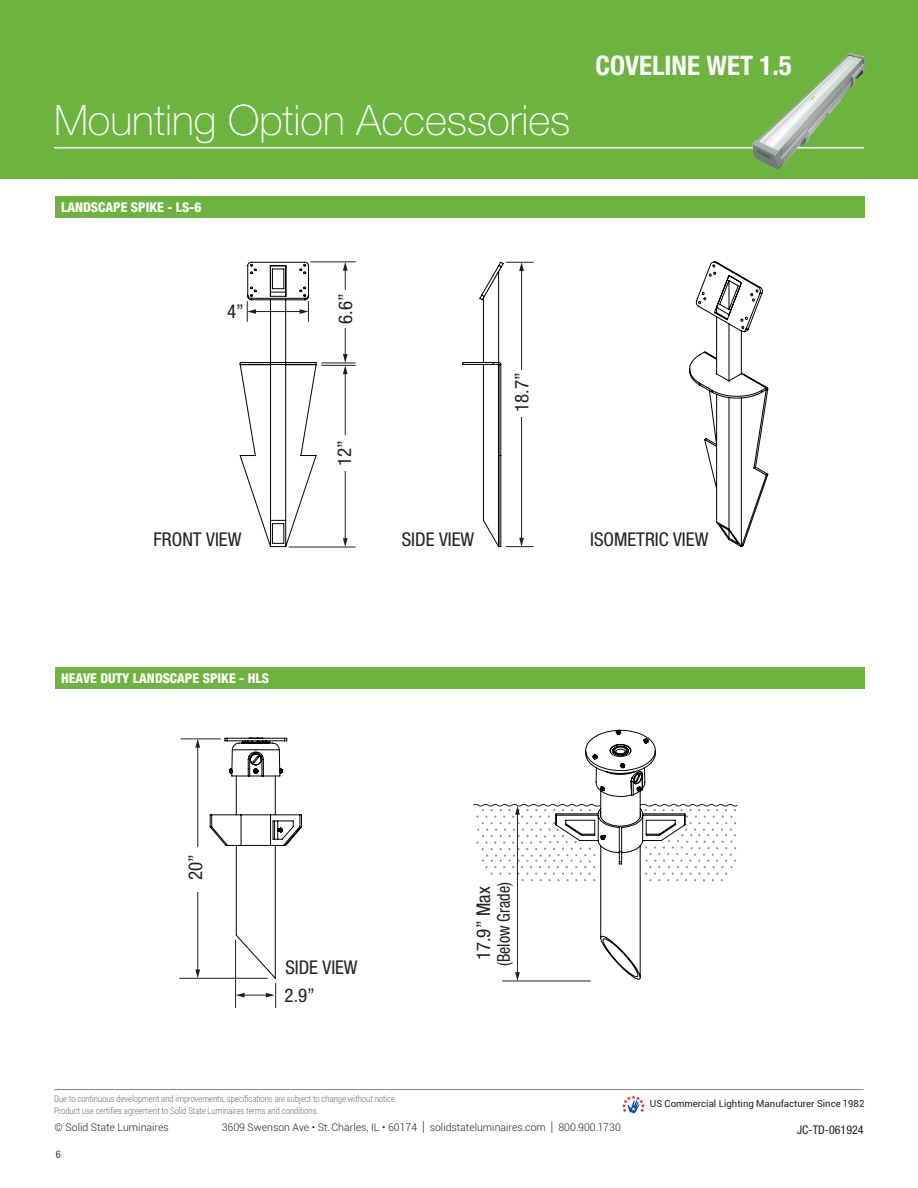
<style>
.page{position:relative;width:918px;height:1188px;background:#fff}
.page>*{position:absolute;margin:0;border:0;box-sizing:border-box;transform-origin:0 0}
.t1{font:100 42px "Helvetica Neue LT Std";color:#fff}
.t2{font:700 condensed 27px "Helvetica Neue LT Std";color:#fff}
.t3{font:condensed 19.05px "Helvetica Neue LT Std";color:#231f20}
.t4{font:condensed 18.9px "Helvetica Neue LT Std";color:#231f20}
.t5{font:condensed 17.55px "Helvetica Neue LT Std";color:#231f20;scale:.92 1}
.t6{font:800 condensed 13.5px "Helvetica Neue LT Std";color:#fff}
.t7{font:condensed 12px "Helvetica Neue LT Std";color:#231f20}
.t8{font:300 10.5px "Roboto";color:#231f20}
.t9{font:condensed 10.5px "Helvetica Neue LT Std";color:#3e3e3f}
.t10{font:9.6px "Roboto";color:#231f20}
.t11{font:300 9px/12px "Roboto";color:#636366;scale:.84 1}
.s1{font-size:13.65px}
</style>
<div class="page">
<svg style="left:622px;top:1095px;width:23px;height:18px"></svg>
<hr style="left:54px;top:1089px;width:810px;height:1px;background:#828486">
<div style="left:0;top:0;width:918px;height:178px;background:#6cb43f"></div>
<hr style="left:54px;top:147px;width:810px;height:1px;background:#fff">
<div style="left:55px;top:668px;width:810px;height:21px;background:#6cb43f"></div>
<div style="left:55px;top:196px;width:810px;height:22px;background:#6cb43f"></div>
<hr style="left:180px;top:978px;width:87px;height:1px;background:#231f20">
<hr style="left:181px;top:738px;width:40px;height:1px;background:#231f20">
<hr style="left:197px;top:746px;width:1px;height:225px;background:#231f20">
<svg style="left:195px;top:739px;width:5px;height:9px"></svg>
<svg style="left:195px;top:969px;width:5px;height:9px"></svg>
<hr style="left:503px;top:981px;width:87px;height:1px;background:#231f20">
<svg style="left:209px;top:737px;width:93px;height:271px"></svg>
<div style="left:183px;top:847px;width:32px;height:45px;background:#fff"></div>
<svg style="left:473px;top:729px;width:265px;height:252px"></svg>
<svg style="left:462px;top:261px;width:72px;height:287px"></svg>
<hr style="left:345px;top:269px;width:1px;height:87px;background:#231f20">
<svg style="left:343px;top:262px;width:5px;height:9px"></svg>
<hr style="left:321px;top:363px;width:35px;height:1px;background:#231f20">
<hr style="left:310px;top:261px;width:46px;height:1px;background:#231f20">
<hr style="left:345px;top:373px;width:1px;height:167px;background:#231f20">
<svg style="left:343px;top:538px;width:5px;height:9px"></svg>
<svg style="left:343px;top:354px;width:5px;height:20px"></svg>
<hr style="left:289px;top:547px;width:67px;height:1px;background:#231f20">
<hr style="left:321px;top:365px;width:35px;height:1px;background:#231f20">
<div style="left:511px;top:371px;width:21px;height:46px;background:#fff"></div>
<div style="left:333px;top:436px;width:22px;height:35px;background:#fff"></div>
<div style="left:334px;top:290px;width:22px;height:38px;background:#fff"></div>
<svg style="left:239px;top:261px;width:78px;height:287px"></svg>
<div style="left:222px;top:300px;width:22px;height:22px;background:#fff"></div>
<svg style="left:689px;top:261px;width:80px;height:286px"></svg>
<img style="left:752px;top:53px;width:97px;height:117px">
<p class="t1" style="left:54px;top:96px;width:518px">Mounting Option Accessories</p>
<p class="t6" style="left:61px;top:199px;width:142px">LANDSCAPE SPIKE - LS-6</p>
<p class="t2" style="left:596px;top:49px;width:198px">COVELINE WET 1.5</p>
<p class="t3" style="left:227px;top:300px;width:18px">4”</p>
<p class="t3" style="left:334px;top:324px;width:32px;rotate:-90deg">6.6”</p>
<p class="t3" style="left:334px;top:466px;width:27px;rotate:-90deg">12”</p>
<p class="t3" style="left:511px;top:412px;width:41px;rotate:-90deg">18.7”</p>
<p class="t3" style="left:154px;top:528px;width:89px">FRONT VIEW</p>
<p class="t3" style="left:402px;top:528px;width:74px">SIDE VIEW</p>
<p class="t3" style="left:590px;top:528px;width:120px">ISOMETRIC VIEW</p>
<p class="t6" style="left:61px;top:670px;width:209px">HEAVE DUTY LANDSCAPE SPIKE - HLS</p>
<p class="t4" style="left:185px;top:880px;width:27px;rotate:-90deg">20”</p>
<p class="t4" style="left:285px;top:957px;width:74px">SIDE VIEW</p>
<p class="t4" style="left:285px;top:984px;width:32px">2.9”</p>
<p class="t4" style="left:472px;top:960px;width:75px;rotate:-90deg">17.9” Max</p>
<p class="t5" style="left:493px;top:966px;width:92px;rotate:-90deg">(Below Grade)</p>
<p class="t11" style="left:54px;top:1093px;width:410px">Due to continuous development and improvements, specifications are subject to change without notice.<br>Product use certifies agreement to Solid State Luminaires terms and conditions.</p>
<p class="t8" style="left:55px;top:1120px;width:116px">© Solid State Luminaires</p>
<p class="t8" style="left:222px;top:1120px;width:401px">3609 Swenson Ave • St. Charles, IL • 60174 <span class="s1">|</span> solidstateluminaires.com <span class="s1">|</span> 800.900.1730</p>
<p class="t9" style="left:56px;top:1149px;width:7px">6</p>
<p class="t10" style="left:650px;top:1097px;width:216px">US Commercial Lighting Manufacturer Since 1982</p>
<h3 class="t7" style="left:797px;top:1123px;width:68px">JC-TD-061924</h3>
</div>
